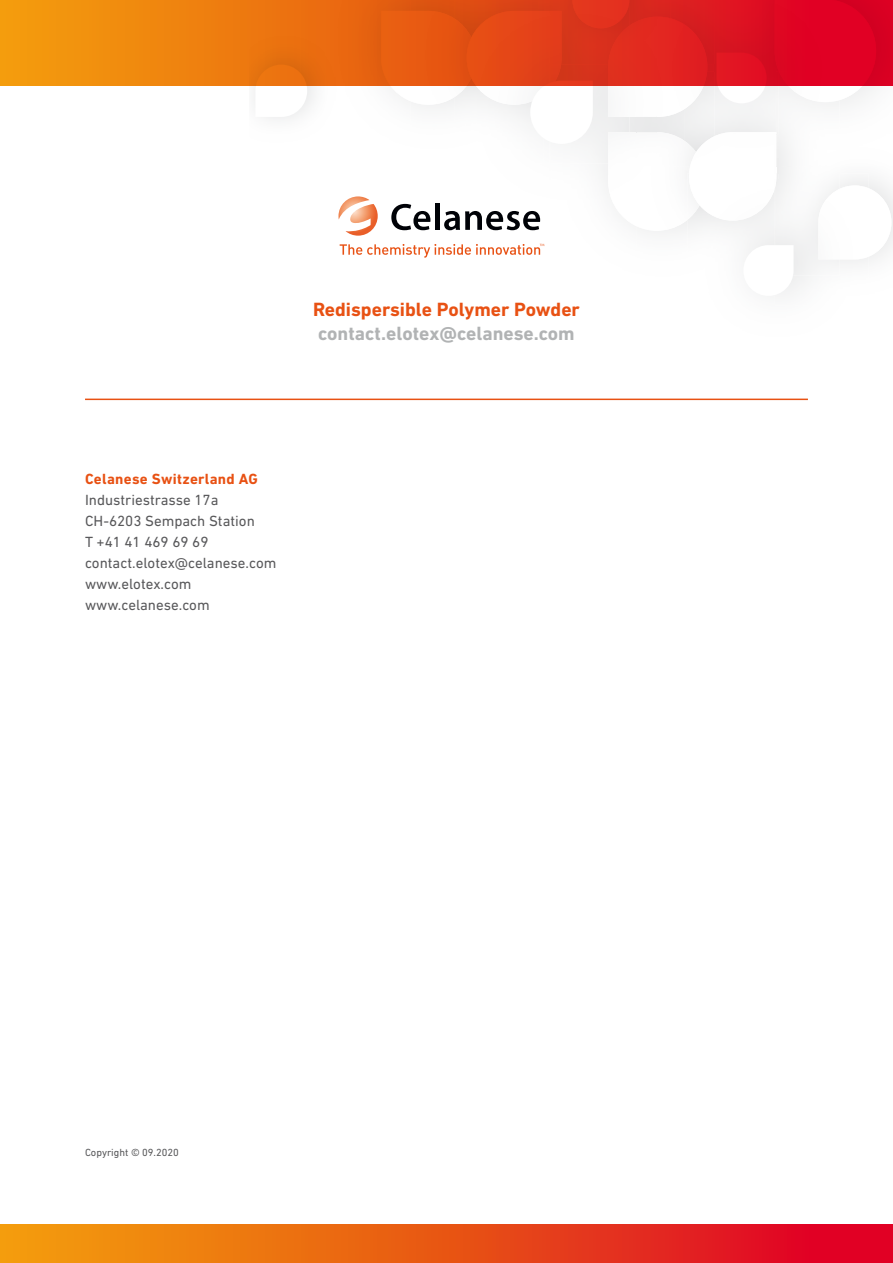
<style>
.page{position:relative;width:893px;height:1263px;background:#fff}
.page>*{position:absolute;margin:0;border:0;box-sizing:border-box;transform-origin:0 0}
.t1{font:700 19.5px "DIN Next LT Pro";color:#b1b3b4}
.t2{font:700 19.5px "DIN Next LT Pro";color:#e85113}
.t3{font:15px/21px "DIN Next LT Pro";color:#58585a}
.t4{font:700 15px "DIN Next LT Pro";letter-spacing:.02em;color:#e85113}
.t5{font:10.5px "DIN Next LT Pro";color:#58585a}
</style>
<div class="page">
<div style="left:0;top:1225px;width:893px;height:38px;background:linear-gradient(to right,#f3a609,#de0026)"></div>
<svg style="left:0;top:0;width:325px;height:85px"></svg>
<hr style="left:85px;top:399px;width:723px;height:1px;background:#e85113">
<img style="left:249px;top:29px;width:89px;height:91px">
<svg style="left:255px;top:65px;width:52px;height:52px"></svg>
<svg style="left:338px;top:0;width:553px;height:295px"></svg>
<h1 class="t2" style="left:313px;top:298px;width:268px">Redispersible Polymer Powder</h1>
<h1 class="t1" style="left:318px;top:322px;width:258px">contact.elotex@celanese.com</h1>
<p class="t4" style="left:85px;top:470px;width:174px">Celanese Switzerland AG</p>
<p class="t3" style="left:85px;top:489px;width:193px">Industriestrasse 17a<br>CH-6203 Sempach Station<br>T +41 41 469 69 69 contact.elotex@celanese.com www.elotex.com www.celanese.com</p>
<p class="t5" style="left:85px;top:1146px;width:95px">Copyright © 09.2020</p>
</div>
